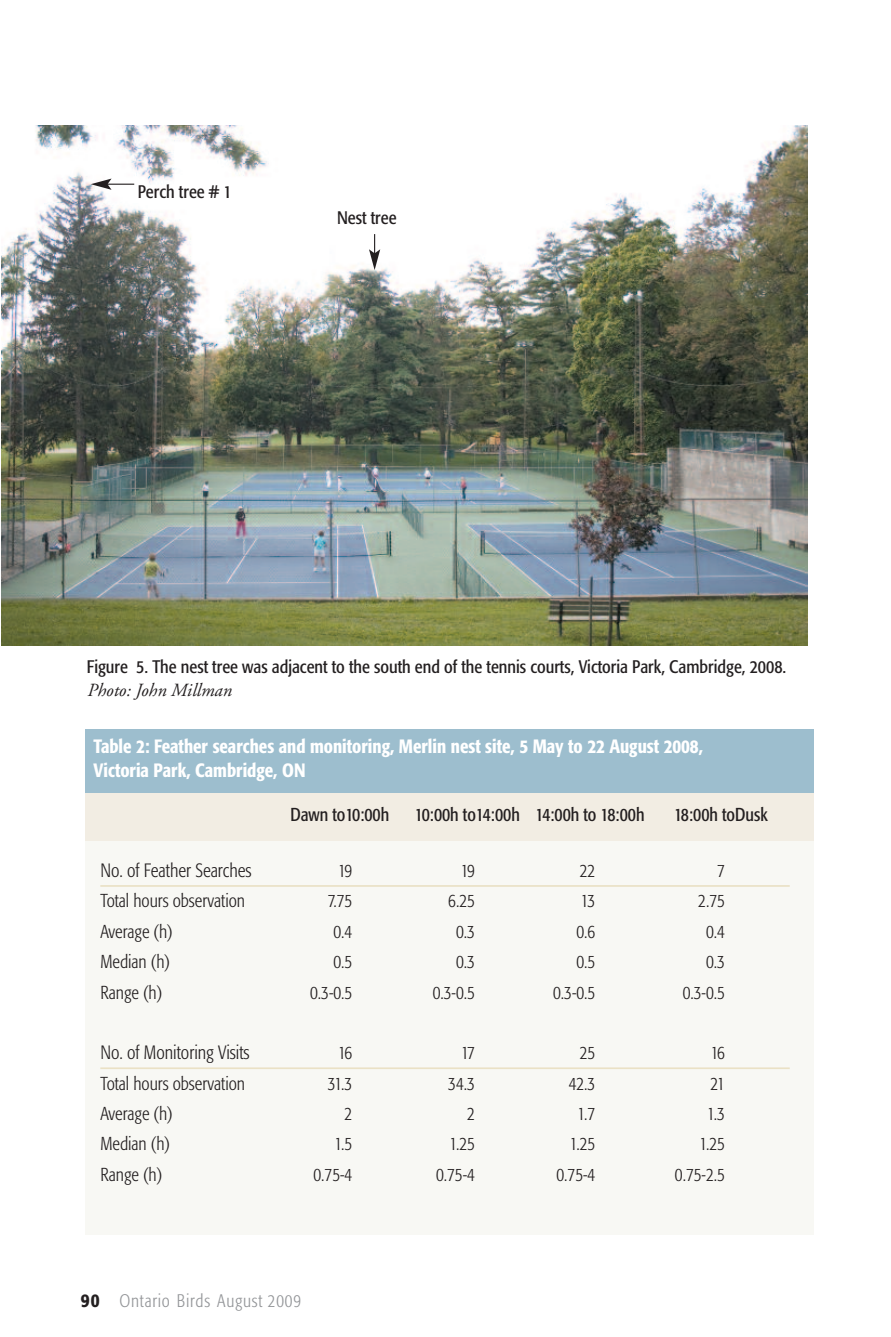
<style>
.page{position:relative;width:891px;height:1337px;background:#fff}
.page>*{position:absolute;margin:0;border:0;box-sizing:border-box;transform-origin:0 0}
.t1{font:500 condensed 19.12px/23.6px "Formata";color:#fff;scale:.96 1}
.t2{font:300 condensed 19.12px "Formata";color:#231f20;scale:.96 1}
.t3{font:300 condensed 18.45px "Formata";color:#231f20;scale:.96 1}
.t4{font:condensed 18.45px "Formata";color:#231f20;scale:.96 1}
.t5{font:italic 18.45px "Adobe Garamond";color:#231f20}
.t6{font:condensed 18px "Formata";color:#231f20}
.t7{font:300 condensed 18px "Formata";letter-spacing:.045em;color:#939598}
.s1{font-weight:500;font-size:19.12px;color:#231f20}
</style>
<div class="page">
<img style="left:2px;top:125px;width:806px;height:521px">
<div style="left:85px;top:729px;width:729px;height:64px;background:#9dbece"></div>
<div style="left:85px;top:816px;width:729px;height:418px;background:#f8f8f4"></div>
<hr style="left:100px;top:885px;width:690px;height:1px;background:#eae1c5">
<hr style="left:100px;top:1067px;width:690px;height:2px;background:#eae1c5">
<div style="left:85px;top:793px;width:729px;height:48px;background:#f2ede3"></div>
<svg style="left:369px;top:234px;width:11px;height:36px"></svg>
<svg style="left:91px;top:178px;width:43px;height:12px"></svg>
<p class="t6" style="left:138px;top:184px;width:95px">Perch tree # 1</p>
<p class="t6" style="left:337px;top:210px;width:61px">Nest tree</p>
<p class="t6" style="left:87px;top:659px;width:701px">Figure 5. The nest tree was adjacent to the south end of the tennis courts, Victoria Park, Cambridge, 2008.</p>
<p class="t5" style="left:87px;top:682px;width:146px">Photo: John Millman</p>
<p class="t1" style="left:94px;top:736px;width:636px">Table 2: Feather searches and monitoring, Merlin nest site, 5 May to 22 August 2008,<br>Victoria Park, Cambridge, ON</p>
<p class="t4" style="left:290px;top:806px;width:104px">Dawn to10:00h</p>
<p class="t4" style="left:415px;top:806px;width:241px">10:00h to14:00h 14:00h to 18:00h</p>
<p class="t4" style="left:674px;top:806px;width:99px">18:00h toDusk</p>
<p class="t2" style="left:100px;top:862px;width:159px">No. of Feather Searches</p>
<p class="t3" style="left:338px;top:863px;width:16px">19</p>
<p class="t3" style="left:461px;top:863px;width:16px">19</p>
<p class="t3" style="left:580px;top:863px;width:18px">22</p>
<p class="t3" style="left:717px;top:863px;width:10px">7</p>
<p class="t3" style="left:100px;top:893px;width:152px">Total hours observation</p>
<p class="t3" style="left:328px;top:893px;width:27px">7.75</p>
<p class="t3" style="left:448px;top:893px;width:29px">6.25</p>
<p class="t3" style="left:581px;top:893px;width:17px">13</p>
<p class="t3" style="left:698px;top:893px;width:29px">2.75</p>
<p class="t3" style="left:100px;top:924px;width:77px">Average (h)</p>
<p class="t3" style="left:333px;top:924px;width:21px">0.4</p>
<p class="t3" style="left:456px;top:924px;width:21px">0.3</p>
<p class="t3" style="left:576px;top:924px;width:21px">0.6</p>
<p class="t3" style="left:706px;top:924px;width:21px">0.4</p>
<p class="t3" style="left:100px;top:954px;width:74px">Median (h)</p>
<p class="t3" style="left:333px;top:954px;width:21px">0.5</p>
<p class="t3" style="left:456px;top:954px;width:21px">0.3</p>
<p class="t3" style="left:576px;top:954px;width:21px">0.5</p>
<p class="t3" style="left:706px;top:954px;width:21px">0.3</p>
<p class="t3" style="left:100px;top:984px;width:66px">Range (h)</p>
<p class="t3" style="left:310px;top:984px;width:46px">0.3-0.5</p>
<p class="t3" style="left:433px;top:984px;width:46px">0.3-0.5</p>
<p class="t3" style="left:553px;top:984px;width:46px">0.3-0.5</p>
<p class="t3" style="left:683px;top:984px;width:46px">0.3-0.5</p>
<p class="t2" style="left:100px;top:1045px;width:157px">No. of Monitoring Visits</p>
<p class="t3" style="left:338px;top:1045px;width:16px">16</p>
<p class="t3" style="left:461px;top:1045px;width:16px">17</p>
<p class="t3" style="left:580px;top:1045px;width:18px">25</p>
<p class="t3" style="left:711px;top:1045px;width:16px">16</p>
<p class="t3" style="left:100px;top:1075px;width:152px">Total hours observation</p>
<p class="t3" style="left:328px;top:1075px;width:27px">31.3</p>
<p class="t3" style="left:448px;top:1075px;width:29px">34.3</p>
<p class="t3" style="left:569px;top:1075px;width:29px">42.3</p>
<p class="t3" style="left:710px;top:1075px;width:17px">21</p>
<p class="t3" style="left:100px;top:1106px;width:77px">Average (h)</p>
<p class="t3" style="left:345px;top:1106px;width:10px">2</p>
<p class="t3" style="left:467px;top:1106px;width:10px">2</p>
<p class="t3" style="left:578px;top:1106px;width:20px">1.7</p>
<p class="t3" style="left:707px;top:1106px;width:20px">1.3</p>
<p class="t3" style="left:100px;top:1136px;width:74px">Median (h)</p>
<p class="t3" style="left:335px;top:1136px;width:20px">1.5</p>
<p class="t3" style="left:449px;top:1136px;width:28px">1.25</p>
<p class="t3" style="left:570px;top:1136px;width:28px">1.25</p>
<p class="t3" style="left:699px;top:1136px;width:28px">1.25</p>
<p class="t3" style="left:100px;top:1167px;width:66px">Range (h)</p>
<p class="t3" style="left:313px;top:1167px;width:42px">0.75-4</p>
<p class="t3" style="left:436px;top:1167px;width:42px">0.75-4</p>
<p class="t3" style="left:556px;top:1167px;width:42px">0.75-4</p>
<p class="t3" style="left:675px;top:1167px;width:54px">0.75-2.5</p>
<p class="t7" style="left:81px;top:1293px;width:222px"><span class="s1">90</span> Ontario Birds August 2009</p>
</div>
